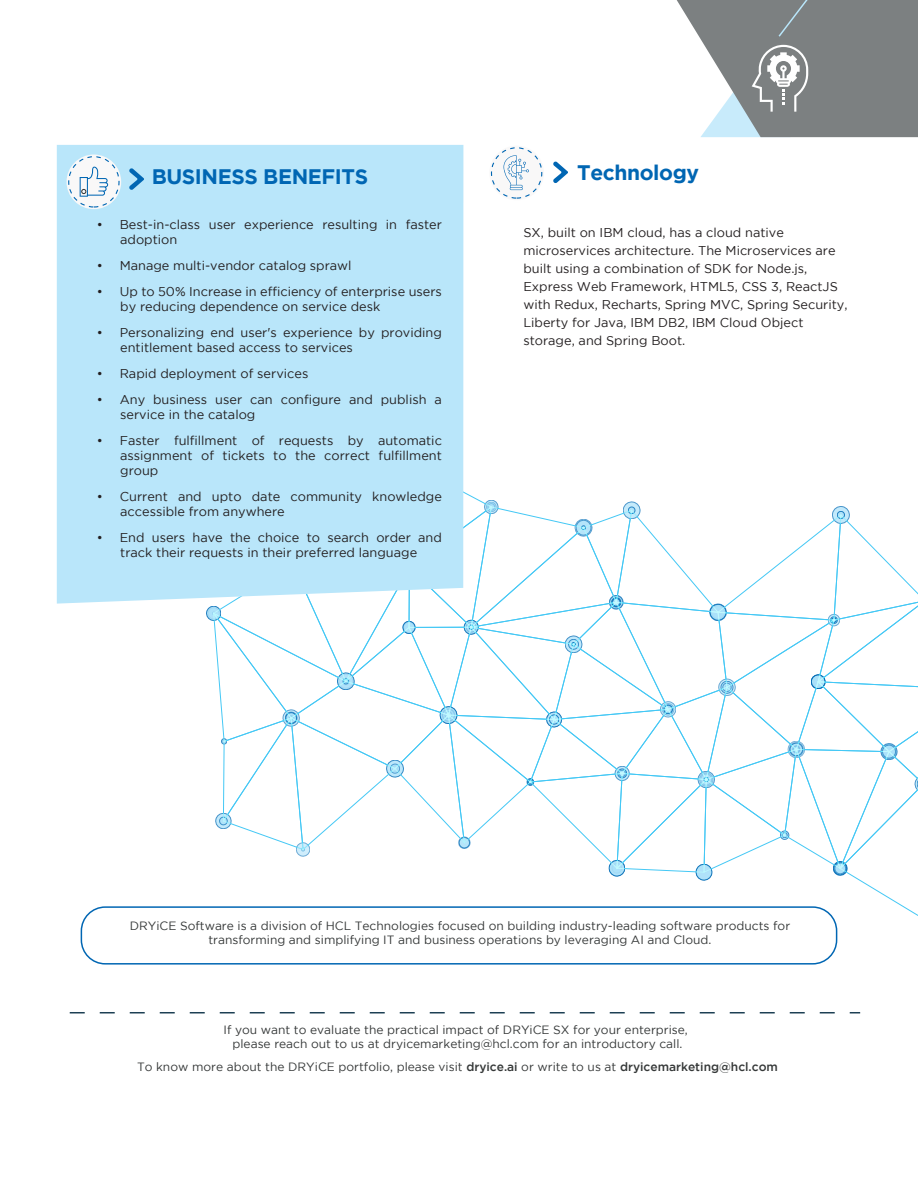
<style>
.page{position:relative;width:918px;height:1188px;background:#fff}
.page>*{position:absolute;margin:0;border:0;box-sizing:border-box;transform-origin:0 0}
.t1{font:700 21px "Gotham";letter-spacing:-.02em;color:#0066b3}
.t2{font:12.75px/15.3px "Gotham";color:#231f20}
.t3{font:12px/14.4px "Gotham";color:#353838;text-align:center}
.s1{font-weight:500}
</style>
<div class="page">
<svg style="left:206px;top:462px;width:712px;height:458px"></svg>
<svg style="left:70px;top:1012px;width:790px;height:1px"></svg>
<div style="left:57px;top:145px;width:406px;height:459px;background:#b9e6fa"></div>
<svg style="left:129px;top:168px;width:15px;height:22px"></svg>
<div style="left:81px;top:906px;width:756px;height:59px;border:2px solid #0066b3;border-radius:24px"></div>
<div style="left:67px;top:155px;width:54px;height:54px;background:#f9f8f8;border-radius:50%"></div>
<div style="left:68px;top:156px;width:52px;height:52px;border:1px dashed #0066b3;border-radius:50%"></div>
<svg style="left:80px;top:167px;width:28px;height:30px"></svg>
<svg style="left:677px;top:0;width:241px;height:137px"></svg>
<div style="left:489px;top:146px;width:55px;height:54px;background:#f9f8f8;border-radius:50%"></div>
<div style="left:491px;top:147px;width:51px;height:52px;border:1px dashed #0066b3;border-radius:50%"></div>
<svg style="left:553px;top:162px;width:15px;height:21px"></svg>
<svg style="left:504px;top:155px;width:25px;height:35px"></svg>
<h1 class="t1" style="left:152px;top:164px;width:218px">BUSINESS BENEFITS</h1>
<p class="t2" style="left:120px;top:216px;width:323px;text-indent:-23px">• Best-in-class user experience resulting in faster adoption</p>
<p class="t2" style="left:97px;top:257px;width:256px">• Manage multi-vendor catalog sprawl</p>
<p class="t2" style="left:120px;top:283px;width:323px;text-indent:-23px">• Up to 50% Increase in efficiency of enterprise users by reducing dependence on service desk</p>
<p class="t2" style="left:120px;top:324px;width:323px;text-indent:-23px">• Personalizing end user's experience by providing entitlement based access to services</p>
<p class="t2" style="left:97px;top:365px;width:213px">• Rapid deployment of services</p>
<p class="t2" style="left:120px;top:391px;width:323px;text-indent:-23px">• Any business user can configure and publish a service in the catalog</p>
<p class="t2" style="left:120px;top:432px;width:323px;text-align:justify;text-indent:-23px">• Faster fulfillment of requests by automatic assignment of tickets to the correct fulfillment group</p>
<p class="t2" style="left:120px;top:489px;width:323px;text-indent:-23px">• Current and upto date community knowledge accessible from anywhere</p>
<p class="t2" style="left:97px;top:530px;width:346px;text-align:center">• End users have the choice to search order and track their requests in their preferred language</p>
<h1 class="t1" style="left:577px;top:161px;width:123px">Technology</h1>
<p class="t2" style="left:523px;top:223px;width:326px;line-height:18px">SX, built on IBM cloud, has a cloud native microservices architecture. The Microservices are built using a combination of SDK for Node.js, Express Web Framework, HTML5, CSS 3, ReactJS with Redux, Recharts, Spring MVC, Spring Security, Liberty for Java, IBM DB2, IBM Cloud Object storage, and Spring Boot.</p>
<p class="t3" style="left:130px;top:918px;width:662px">DRYiCE Software is a division of HCL Technologies focused on building industry-leading software products for transforming and simplifying IT and business operations by leveraging AI and Cloud.</p>
<p class="t3" style="left:224px;top:1022px;width:466px">If you want to evaluate the practical impact of DRYiCE SX for your enterprise, please reach out to us at dryicemarketing@hcl.com for an introductory call.</p>
<p class="t3" style="left:137px;top:1060px;width:642px">To know more about the DRYiCE portfolio, please visit <span class="s1">dryice.ai</span> or write to us at <span class="s1">dryicemarketing@hcl.com</span></p>
</div>
